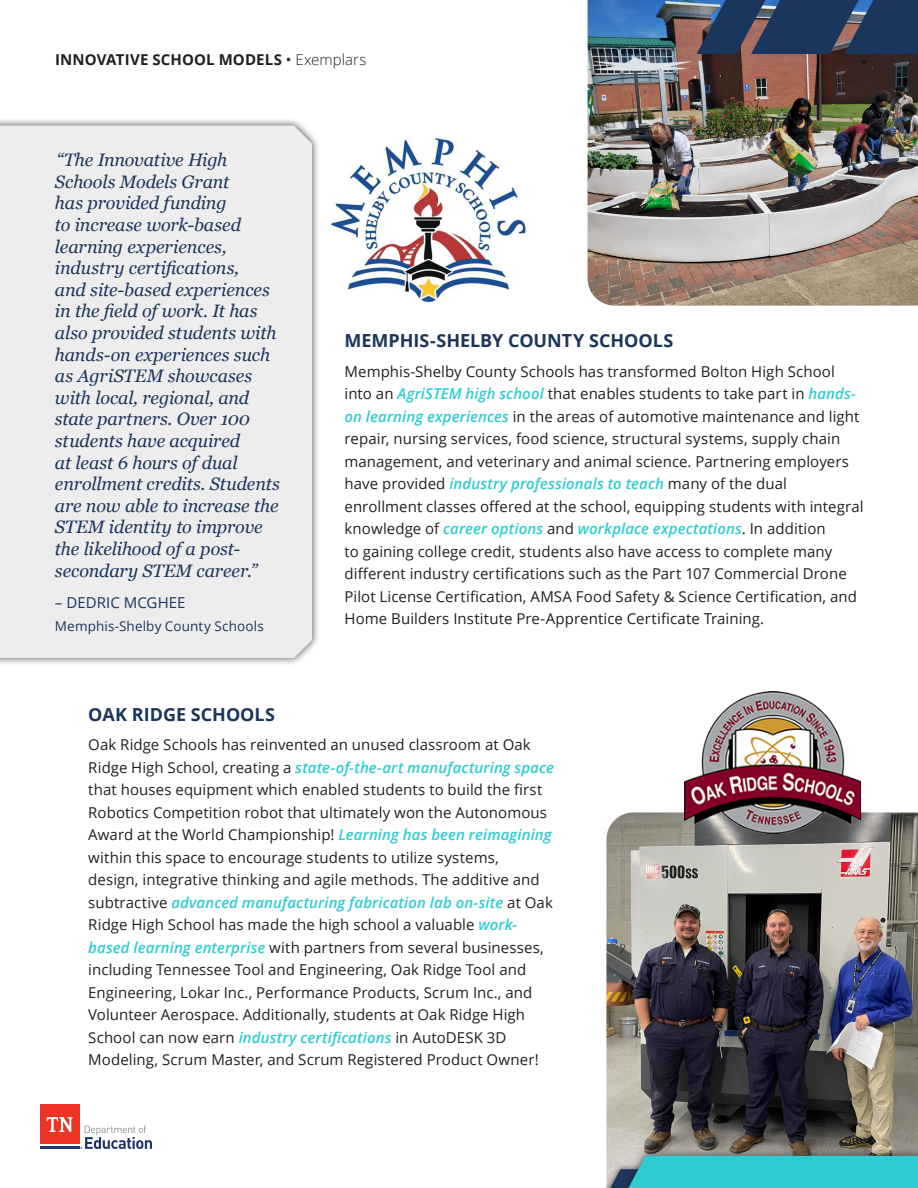
<style>
.page{position:relative;width:918px;height:1188px;background:#fff}
.page>*{position:absolute;margin:0;border:0;box-sizing:border-box;transform-origin:0 0}
.t1{font:italic 18px/21.6px "Georgia";letter-spacing:-.01em;color:#1b365d}
.School_Name_All_Caps{font:700 18px "Open Sans";color:#1b365d}
.OSR_11_Left{font:15px/22.5px "Open Sans";letter-spacing:.005em;color:#231f20}
.t2{font:700 15px "Open Sans";letter-spacing:.01em;color:#231f20}
.Quote_Name{font:15px "Open Sans";letter-spacing:.005em;color:#1b365d}
.School_title{font:13.5px "Open Sans";letter-spacing:.01em;color:#1b365d}
.s1{font-weight:400}
.s2{font-weight:300}
.s3{font-weight:600;font-style:italic;color:#2dccd3}
</style>
<div class="page">
<img style="left:588px;top:0;width:330px;height:306px">
<img style="left:606px;top:812px;width:312px;height:336px">
<img style="left:330px;top:138px;width:197px;height:165px">
<svg style="left:697px;top:0;width:221px;height:54px;background:#2e4163"></svg>
<div style="left:0;top:117px;width:320px;height:550px;background:#231f20;opacity:.75"></div>
<div style="left:0;top:126px;width:312px;height:532px;background:#ededed"></div>
<div style="left:602px;top:1148px;width:316px;height:40px;background:#231f20;opacity:.75"></div>
<svg style="left:610px;top:1156px;width:308px;height:32px;background:#34c6cd"></svg>
<img style="left:685px;top:692px;width:176px;height:142px">
<div style="left:40px;top:1105px;width:40px;height:39px;background:#ee3424"></div>
<hr style="left:41px;top:1146px;width:39px;height:3px;background:#22346f">
<svg style="left:47px;top:1117px;width:26px;height:15px"></svg>
<svg style="left:80px;top:1126px;width:72px;height:23px"></svg>
<p class="t2" style="left:55px;top:49px;width:313px">INNOVATIVE SCHOOL MODELS <span class="s1">•</span> <span class="s2">Exemplars</span></p>
<p class="t1" style="left:55px;top:148px;width:226px">“The Innovative High<br>Schools Models Grant<br>has provided funding<br>to increase work-based learning experiences, industry certifications,<br>and site-based experiences in the field of work. It has also provided students with hands-on experiences such as AgriSTEM showcases with local, regional, and state partners. Over 100 students have acquired<br>at least 6 hours of dual enrollment credits. Students are now able to increase the<br>STEM identity to improve the likelihood of a post&shy;secondary STEM career.”</p>
<p class="Quote_Name" style="left:55px;top:592px;width:132px">– DEDRIC MCGHEE</p>
<p class="School_title" style="left:55px;top:617px;width:210px">Memphis-Shelby County Schools</p>
<p class="School_Name_All_Caps" style="left:345px;top:328px;width:330px">MEMPHIS-SHELBY COUNTY SCHOOLS</p>
<p class="OSR_11_Left" style="left:345px;top:359px;width:521px">Memphis-Shelby County Schools has transformed Bolton High School into an <span class="s3">AgriSTEM high school</span> that enables students to take part in <span class="s3">hands&shy;on learning experiences</span> in the areas of automotive maintenance and light repair, nursing services, food science, structural systems, supply chain management, and veterinary and animal science. Partnering employers have provided <span class="s3">industry professionals to teach</span> many of the dual enrollment classes offered at the school, equipping students with integral knowledge of <span class="s3">career options</span> and <span class="s3">workplace expectations</span>. In addition<br>to gaining college credit, students also have access to complete many different industry certifications such as the Part 107 Commercial Drone Pilot License Certification, AMSA Food Safety &amp; Science Certification, and Home Builders Institute Pre-Apprentice Certificate Training.</p>
<p class="School_Name_All_Caps" style="left:88px;top:702px;width:188px">OAK RIDGE SCHOOLS</p>
<p class="OSR_11_Left" style="left:88px;top:733px;width:467px">Oak Ridge Schools has reinvented an unused classroom at Oak Ridge High School, creating a <span class="s3">state-of-the-art manufacturing space </span>that houses equipment which enabled students to build the first Robotics Competition robot that ultimately won the Autonomous Award at the World Championship! <span class="s3">Learning has been reimagining </span>within this space to encourage students to utilize systems,<br>design, integrative thinking and agile methods. The additive and subtractive <span class="s3">advanced manufacturing fabrication lab on-site</span> at Oak Ridge High School has made the high school a valuable <span class="s3">work&shy;based learning enterprise</span> with partners from several businesses, including Tennessee Tool and Engineering, Oak Ridge Tool and Engineering, Lokar Inc., Performance Products, Scrum Inc., and Volunteer Aerospace. Additionally, students at Oak Ridge High School can now earn <span class="s3">industry certifications</span> in AutoDESK 3D Modeling, Scrum Master, and Scrum Registered Product Owner!</p>
</div>
